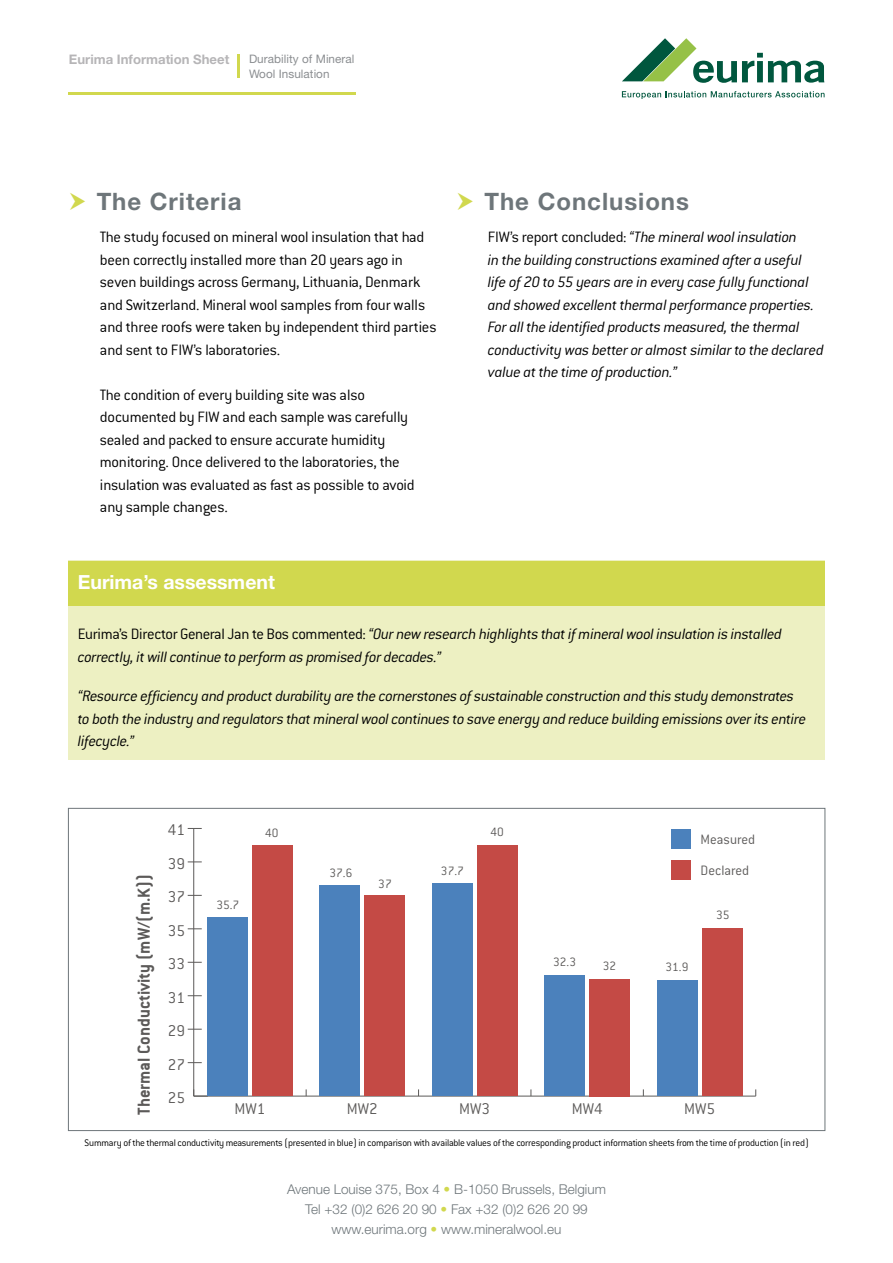
<style>
.page{position:relative;width:893px;height:1263px;background:#fff}
.page>*{position:absolute;margin:0;border:0;box-sizing:border-box;transform-origin:0 0}
.t1{font:700 24px "Helvetica Neue LT Std";letter-spacing:.04em;color:#6e767a}
.t2{font:700 19.5px "Helvetica Neue LT Std";color:#fff}
.t3{font:700 19.05px "Conduit ITC";color:#5c5a59}
.t4{font:300 17.1px "Conduit ITC";color:#5c5a59}
.t5{font:italic 300 16.5px/22.5px "Conduit ITC";letter-spacing:-.02em;color:#000}
.t6{font:300 16.5px/22.5px "Conduit ITC";letter-spacing:-.015em;color:#000}
.t7{font:300 15px/30.9px "Conduit ITC";color:#5c5a59}
.t8{font:300 13.5px/20.2px "Helvetica Neue LT Std";color:#6e767a;text-align:center}
.t9{font:300 13.35px "Conduit ITC";color:#5c5a59}
.t10{font:700 13.2px "Helvetica Neue LT Std";color:#b6b5b7}
.t11{font:11.7px/14.9px "Helvetica Neue LT Std";letter-spacing:.005em;color:#8b8e91}
.t12{font:300 10.5px "Conduit ITC";letter-spacing:-.025em;color:#000}
.s1{font-style:normal}
.s2{color:#d1d84e}
</style>
<div class="page">
<hr style="left:238px;top:54px;width:2px;height:23px;background:#d1d84e">
<svg style="left:622px;top:91px;width:203px;height:8px"></svg>
<svg style="left:622px;top:38px;width:202px;height:45px"></svg>
<hr style="left:68px;top:93px;width:287px;height:2px;background:#d1d84e">
<div style="left:672px;top:829px;width:19px;height:19px;background:#4b81bc"></div>
<div style="left:672px;top:860px;width:19px;height:19px;background:#c44a45"></div>
<hr style="left:194px;top:1096px;width:562px;height:1px;background:#5c5a59">
<hr style="left:193px;top:828px;width:1px;height:268px;background:#5c5a59">
<svg style="left:193px;top:1089px;width:15px;height:8px"></svg>
<svg style="left:188px;top:1062px;width:14px;height:1px"></svg>
<svg style="left:188px;top:1029px;width:14px;height:1px"></svg>
<svg style="left:188px;top:995px;width:14px;height:1px"></svg>
<svg style="left:188px;top:962px;width:14px;height:1px"></svg>
<svg style="left:188px;top:928px;width:14px;height:1px"></svg>
<svg style="left:188px;top:895px;width:14px;height:1px"></svg>
<svg style="left:188px;top:862px;width:14px;height:1px"></svg>
<svg style="left:188px;top:828px;width:14px;height:1px"></svg>
<div style="left:252px;top:845px;width:41px;height:251px;background:#c44a45"></div>
<div style="left:365px;top:895px;width:40px;height:201px;background:#c44a45"></div>
<div style="left:477px;top:845px;width:40px;height:251px;background:#c44a45"></div>
<div style="left:589px;top:979px;width:41px;height:117px;background:#c44a45"></div>
<div style="left:702px;top:929px;width:40px;height:167px;background:#c44a45"></div>
<div style="left:207px;top:917px;width:41px;height:179px;background:#4b81bc"></div>
<div style="left:320px;top:885px;width:40px;height:211px;background:#4b81bc"></div>
<div style="left:432px;top:884px;width:40px;height:212px;background:#4b81bc"></div>
<div style="left:544px;top:976px;width:41px;height:120px;background:#4b81bc"></div>
<div style="left:657px;top:981px;width:40px;height:115px;background:#4b81bc"></div>
<div style="left:68px;top:561px;width:757px;height:199px;background:#edf0c2"></div>
<div style="left:68px;top:561px;width:757px;height:44px;background:#d1d84e"></div>
<p class="t10" style="left:69px;top:51px;width:162px">Eurima Information Sheet</p>
<p class="t11" style="left:249px;top:51px;width:107px">Durability of Mineral<br>Wool Insulation</p>
<h1 class="t1" style="left:97px;top:186px;width:146px">The Criteria</h1>
<p class="t6" style="left:100px;top:226px;width:338px">The study focused on mineral wool insulation that had been correctly installed more than 20 years ago in seven buildings across Germany, Lithuania, Denmark and Switzerland. Mineral wool samples from four walls and three roofs were taken by independent third parties and sent to FIW’s laboratories.</p>
<p class="t6" style="left:100px;top:383px;width:316px">The condition of every building site was also documented by FIW and each sample was carefully sealed and packed to ensure accurate humidity monitoring. Once delivered to the laboratories, the insulation was evaluated as fast as possible to avoid any sample changes.</p>
<h1 class="t1" style="left:484px;top:186px;width:206px">The Conclusions</h1>
<p class="t5" style="left:488px;top:226px;width:338px"><span class="s1">FIW’s report concluded:</span> “The mineral wool insulation<br>in the building constructions examined after a useful life of 20 to 55 years are in every case fully functional and showed excellent thermal performance properties.<br>For all the identified products measured, the thermal conductivity was better or almost similar to the declared value at the time of production.”</p>
<p class="t2" style="left:78px;top:570px;width:199px">Eurima’s assessment</p>
<p class="t5" style="left:78px;top:623px;width:706px"><span class="s1">Eurima’s Director General Jan te Bos commented:</span> “Our new research highlights that if mineral wool insulation is installed correctly, it will continue to perform as promised for decades.”</p>
<p class="t5" style="left:78px;top:685px;width:730px">“Resource efficiency and product durability are the cornerstones of sustainable construction and this study demonstrates to both the industry and regulators that mineral wool continues to save energy and reduce building emissions over its entire lifecycle.”</p>
<p class="t3" style="left:133px;top:1115px;width:242px;rotate:-90deg">Thermal Conductivity (mW/(m.K))</p>
<p class="t4" style="left:168px;top:821px;width:19px">41</p>
<p class="t4" style="left:168px;top:854px;width:19px">39</p>
<p class="t4" style="left:168px;top:888px;width:19px">37</p>
<p class="t4" style="left:168px;top:921px;width:19px">35</p>
<p class="t4" style="left:168px;top:954px;width:19px">33</p>
<p class="t4" style="left:168px;top:988px;width:19px">31</p>
<p class="t4" style="left:168px;top:1021px;width:19px">29</p>
<p class="t4" style="left:168px;top:1055px;width:19px">27</p>
<p class="t4" style="left:168px;top:1088px;width:19px">25</p>
<p class="t9" style="left:216px;top:897px;width:24px">35.7</p>
<p class="t9" style="left:265px;top:825px;width:15px">40</p>
<p class="t9" style="left:330px;top:865px;width:24px">37.6</p>
<p class="t9" style="left:378px;top:877px;width:15px">37</p>
<p class="t9" style="left:441px;top:864px;width:24px">37.7</p>
<p class="t9" style="left:491px;top:824px;width:15px">40</p>
<p class="t7" style="left:701px;top:824px;width:56px">Measured<br>Declared</p>
<p class="t9" style="left:716px;top:908px;width:15px">35</p>
<p class="t9" style="left:553px;top:954px;width:24px">32.3</p>
<p class="t9" style="left:603px;top:958px;width:15px">32</p>
<p class="t9" style="left:666px;top:960px;width:24px">31.9</p>
<p class="t4" style="left:234px;top:1099px;width:32px">MW1</p>
<p class="t4" style="left:347px;top:1099px;width:32px">MW2</p>
<p class="t4" style="left:459px;top:1099px;width:32px">MW3</p>
<p class="t4" style="left:572px;top:1099px;width:32px">MW4</p>
<p class="t4" style="left:684px;top:1099px;width:32px">MW5</p>
<p class="t12" style="left:85px;top:1137px;width:726px">Summary of the thermal conductivity measurements (presented in blue) in comparison with available values of the corresponding product information sheets from the time of production (in red)</p>
<p class="t8" style="left:287px;top:1179px;width:320px">Avenue Louise 375, Box 4 <span class="s2">•</span> B-1050 Brussels, Belgium<br>Tel +32 (0)2 626 20 90 <span class="s2">•</span> Fax +32 (0)2 626 20 99 www.eurima.org <span class="s2">•</span> www.mineralwool.eu</p>
</div>
